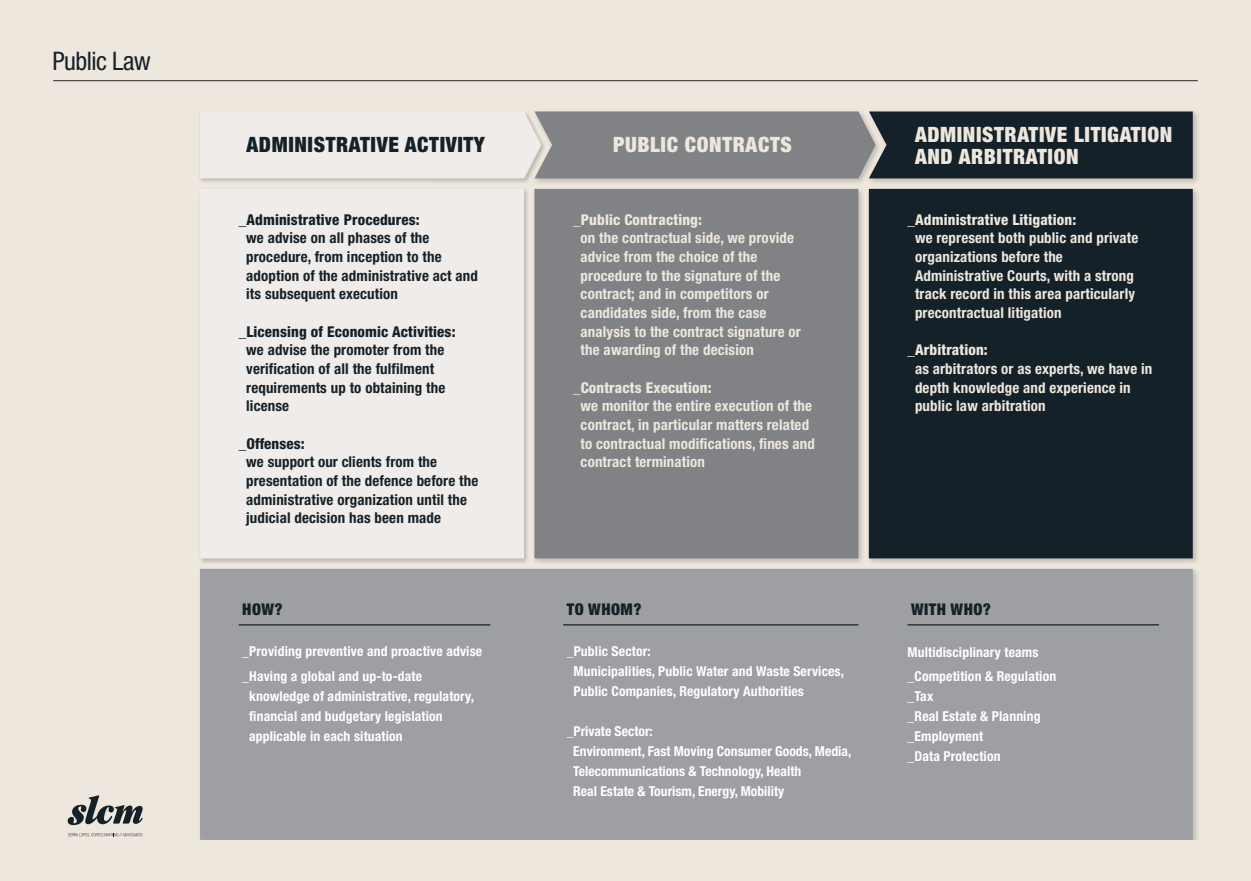
<style>
.page{position:relative;width:1251px;height:881px;background:#fff}
.page>*{position:absolute;margin:0;border:0;box-sizing:border-box;transform-origin:0 0}
.t1{font:condensed 25.5px "Helvetica Neue";letter-spacing:-.02em;color:#152128}
.t2{font:900 condensed 21.15px/22.4px "Helvetica Neue";letter-spacing:.03em;color:#ede7dd}
.t3{font:900 condensed 21.15px "Helvetica Neue";letter-spacing:.03em;color:#152128}
.t4{font:900 condensed 16.2px "Helvetica Neue";letter-spacing:.03em;color:#152128}
.t5{font:700 condensed 14.85px/18.6px "Helvetica Neue";letter-spacing:.01em;color:#ede7dd}
.t6{font:700 condensed 14.85px/18.6px "Helvetica Neue";letter-spacing:.01em;color:#152128}
.t7{font:800 condensed 14.85px "Helvetica Neue";letter-spacing:.01em;color:#ede7dd}
.t8{font:800 condensed 14.85px "Helvetica Neue";letter-spacing:.01em;color:#152128}
.t9{font:700 condensed 13.65px/20px "Helvetica Neue";letter-spacing:.01em;color:#fff}
</style>
<div class="page">
<div style="left:0;top:0;width:1250px;height:880px;background:#ede7dd"></div>
<img style="left:864px;top:110px;width:334px;height:74px">
<svg style="left:200px;top:111px;width:992px;height:67px"></svg>
<img style="left:200px;top:190px;width:328px;height:373px">
<div style="left:200px;top:189px;width:324px;height:369px;background:#f0ecea"></div>
<img style="left:534px;top:184px;width:329px;height:379px">
<div style="left:534px;top:189px;width:324px;height:369px;background:#808285"></div>
<img style="left:868px;top:184px;width:330px;height:379px">
<div style="left:868px;top:189px;width:324px;height:369px;background:#152128"></div>
<img style="left:1192px;top:568px;width:6px;height:271px">
<div style="left:200px;top:568px;width:992px;height:271px;background:#9d9fa2"></div>
<hr style="left:239px;top:624px;width:251px;height:1px;background:#152128">
<hr style="left:563px;top:624px;width:295px;height:1px;background:#152128">
<hr style="left:907px;top:624px;width:251px;height:1px;background:#152128">
<svg style="left:68px;top:833px;width:74px;height:3px"></svg>
<svg style="left:68px;top:795px;width:75px;height:29px"></svg>
<hr style="left:53px;top:80px;width:1144px;height:1px;background:#3d3c3e">
<h1 class="t1" style="left:52px;top:46px;width:100px">Public Law</h1>
<h2 class="t3" style="left:246px;top:131px;width:240px">ADMINISTRATIVE ACTIVITY</h2>
<h2 class="t2" style="left:613px;top:132px;width:180px">PUBLIC CONTRACTS</h2>
<h2 class="t2" style="left:914px;top:123px;width:259px">ADMINISTRATIVE LITIGATION<br>AND ARBITRATION</h2>
<p class="t8" style="left:239px;top:210px;width:182px">_Administrative Procedures:</p>
<p class="t6" style="left:246px;top:228px;width:233px">we advise on all phases of the procedure, from inception to the adoption of the administrative act and its subsequent execution</p>
<p class="t8" style="left:239px;top:322px;width:218px">_Licensing of Economic Activities:</p>
<p class="t6" style="left:246px;top:340px;width:200px">we advise the promoter from the verification of all the fulfilment requirements up to obtaining the license</p>
<p class="t8" style="left:239px;top:434px;width:67px">_Offenses:</p>
<p class="t6" style="left:246px;top:452px;width:233px">we support our clients from the presentation of the defence before the administrative organization until the judicial decision has been made</p>
<p class="t4" style="left:242px;top:598px;width:42px">HOW?</p>
<p class="t9" style="left:242px;top:638px;width:241px;line-height:24.9px">_Providing preventive and proactive advise _Having a global and up-to-date</p>
<p class="t9" style="left:249px;top:686px;width:226px">knowledge of administrative, regulatory, financial and budgetary legislation applicable in each situation</p>
<p class="t7" style="left:573px;top:210px;width:130px">_Public Contracting:</p>
<p class="t5" style="left:580px;top:228px;width:222px">on the contractual side, we provide advice from the choice of the procedure to the signature of the contract; and in competitors or candidates side, from the case analysis to the contract signature or the awarding of the decision</p>
<p class="t7" style="left:573px;top:378px;width:140px">_Contracts Execution:</p>
<p class="t5" style="left:580px;top:396px;width:236px">we monitor the entire execution of the contract, in particular matters related to contractual modifications, fines and contract termination</p>
<p class="t7" style="left:907px;top:210px;width:170px">_Administrative Litigation:</p>
<p class="t5" style="left:914px;top:228px;width:225px">we represent both public and private organizations before the Administrative Courts, with a strong track record in this area particularly precontractual litigation</p>
<p class="t7" style="left:907px;top:341px;width:82px">_Arbitration:</p>
<p class="t5" style="left:914px;top:359px;width:239px">as arbitrators or as experts, we have in depth knowledge and experience in public law arbitration</p>
<p class="t4" style="left:566px;top:598px;width:76px">TO WHOM?</p>
<p class="t4" style="left:910px;top:598px;width:81px">WITH WHO?</p>
<p class="t9" style="left:573px;top:641px;width:272px;text-indent:-7px">_Public Sector:<br>Municipalities, Public Water and Waste Services,<br>Public Companies, Regulatory Authorities</p>
<p class="t9" style="left:573px;top:720px;width:279px;text-indent:-7px">_Private Sector:<br>Environment, Fast Moving Consumer Goods, Media, Telecommunications &amp; Technology, Health<br>Real Estate &amp; Tourism, Energy, Mobility</p>
<p class="t9" style="left:907px;top:638px;width:150px;line-height:24.9px">Multidisciplinary teams _Competition &amp; Regulation</p>
<p class="t9" style="left:907px;top:686px;width:134px">_Tax<br>_Real Estate &amp; Planning _Employment<br>_Data Protection</p>
</div>
